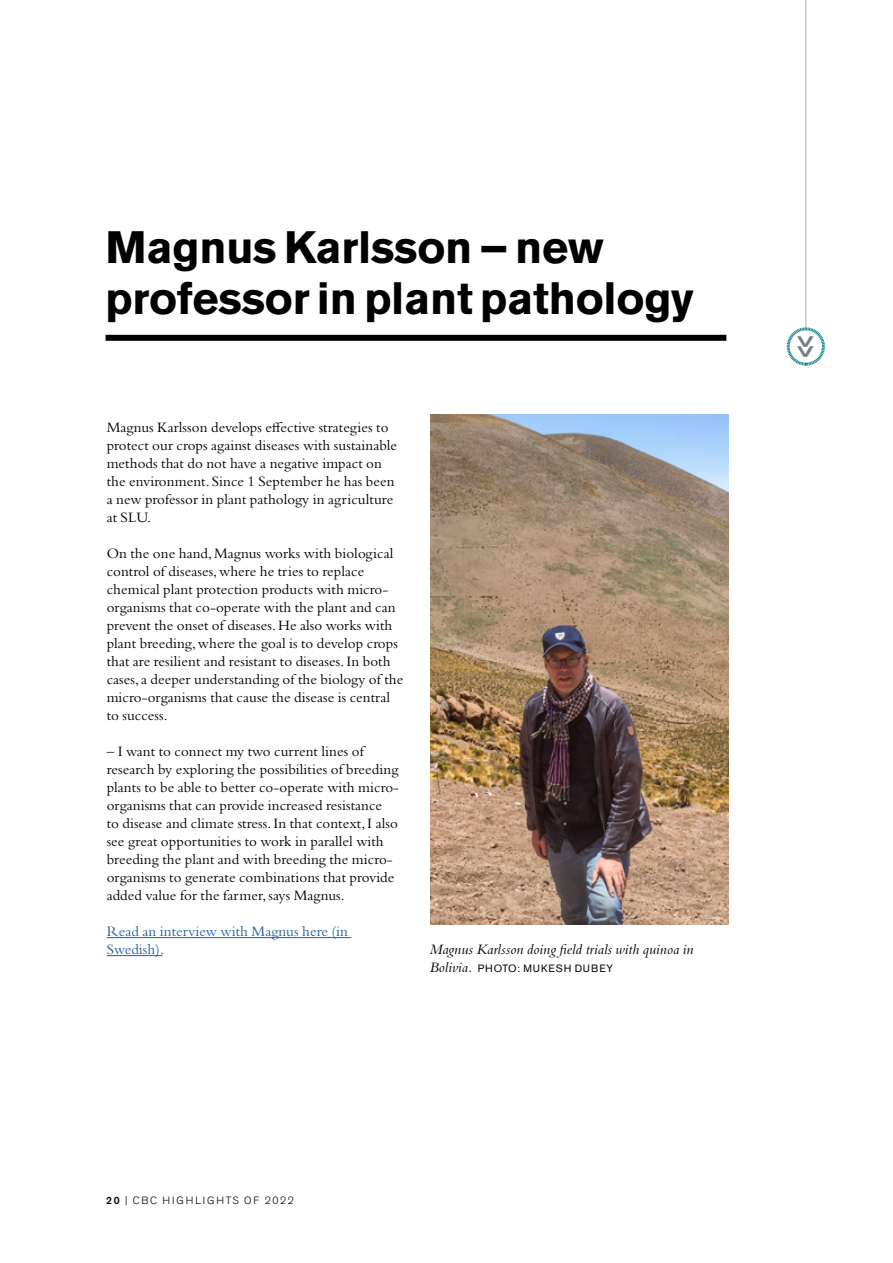
<style>
.page{position:relative;width:893px;height:1263px;background:#fff}
.page>*{position:absolute;margin:0;border:0;box-sizing:border-box;transform-origin:0 0}
.Kapitelrubrik_H1{font:700 45px/51px "Akzidenz Grotesk Std";letter-spacing:-.005em;color:#000}
.t1{font:500 28.5px "Akzidenz Grotesk Std";color:#797d82;scale:.8 1}
.Brödtext_P{font:15px/18px "Bembo Std";letter-spacing:.005em;color:#000}
.Bildtext_P{font:italic 15px "Bembo Std";letter-spacing:.005em;color:#000}
.Brödtext_P-2{font:15px/18px "Bembo Std";letter-spacing:.005em;color:#215e9e}
.Bildtext_P-2{font:10.5px "Akzidenz Grotesk Std";letter-spacing:.08em;color:#000}
.t2{font:300 10.5px "Akzidenz Grotesk Std";letter-spacing:.17em;color:#000}
.s1{font-family:"Bembo Std";font-style:italic;font-size:15px}
.s2{font-weight:500}
</style>
<div class="page">
<hr style="left:107px;top:937px;width:244px;height:1px;background:#215e9e">
<hr style="left:107px;top:955px;width:55px;height:1px;background:#215e9e">
<img style="left:430px;top:414px;width:298px;height:511px">
<div style="left:106px;top:335px;width:620px;height:6px;background:#000"></div>
<hr style="left:805px;top:0;width:1px;height:330px;background:#b2b5b6">
<svg style="left:786px;top:327px;width:39px;height:39px"></svg>
<h1 class="Kapitelrubrik_H1" style="left:106px;top:222px;width:590px">Magnus Karlsson – new professor in plant pathology</h1>
<p class="Brödtext_P" style="left:107px;top:418px;width:292px">Magnus Karlsson develops effective strategies to protect our crops against diseases with sustainable methods that do not have a negative impact on the environment. Since 1 September he has been a new professor in plant pathology in agriculture at SLU.</p>
<p class="Brödtext_P" style="left:107px;top:544px;width:298px">On the one hand, Magnus works with biological control of diseases, where he tries to replace chemical plant protection products with micro&shy;organisms that co-operate with the plant and can prevent the onset of diseases. He also works with plant breeding, where the goal is to develop crops that are resilient and resistant to diseases. In both cases, a deeper understanding of the biology of the micro-organisms that cause the disease is central to success.</p>
<p class="Brödtext_P" style="left:107px;top:742px;width:294px">– I want to connect my two current lines of research by exploring the possibilities of breeding plants to be able to better co-operate with micro&shy;organisms that can provide increased resistance<br>to disease and climate stress. In that context, I also see great opportunities to work in parallel with breeding the plant and with breeding the micro&shy;organisms to generate combinations that provide added value for the farmer, says Magnus.</p>
<p class="Brödtext_P-2" style="left:107px;top:922px;width:243px">Read an interview with Magnus here (in<br>Swedish).</p>
<p class="Bildtext_P" style="left:429px;top:941px;width:265px">Magnus Karlsson doing field trials with quinoa in</p>
<p class="Bildtext_P-2" style="left:429px;top:962px;width:185px"><span class="s1">Bolivia.</span> PHOTO: MUKESH DUBEY</p>
<p class="t2" style="left:106px;top:1194px;width:189px"><span class="s2">20</span> | CBC HIGHLIGHTS OF 2022</p>
<p class="t1" style="left:824px;top:333px;width:35px;rotate:90deg">&gt;&gt;</p>
</div>
